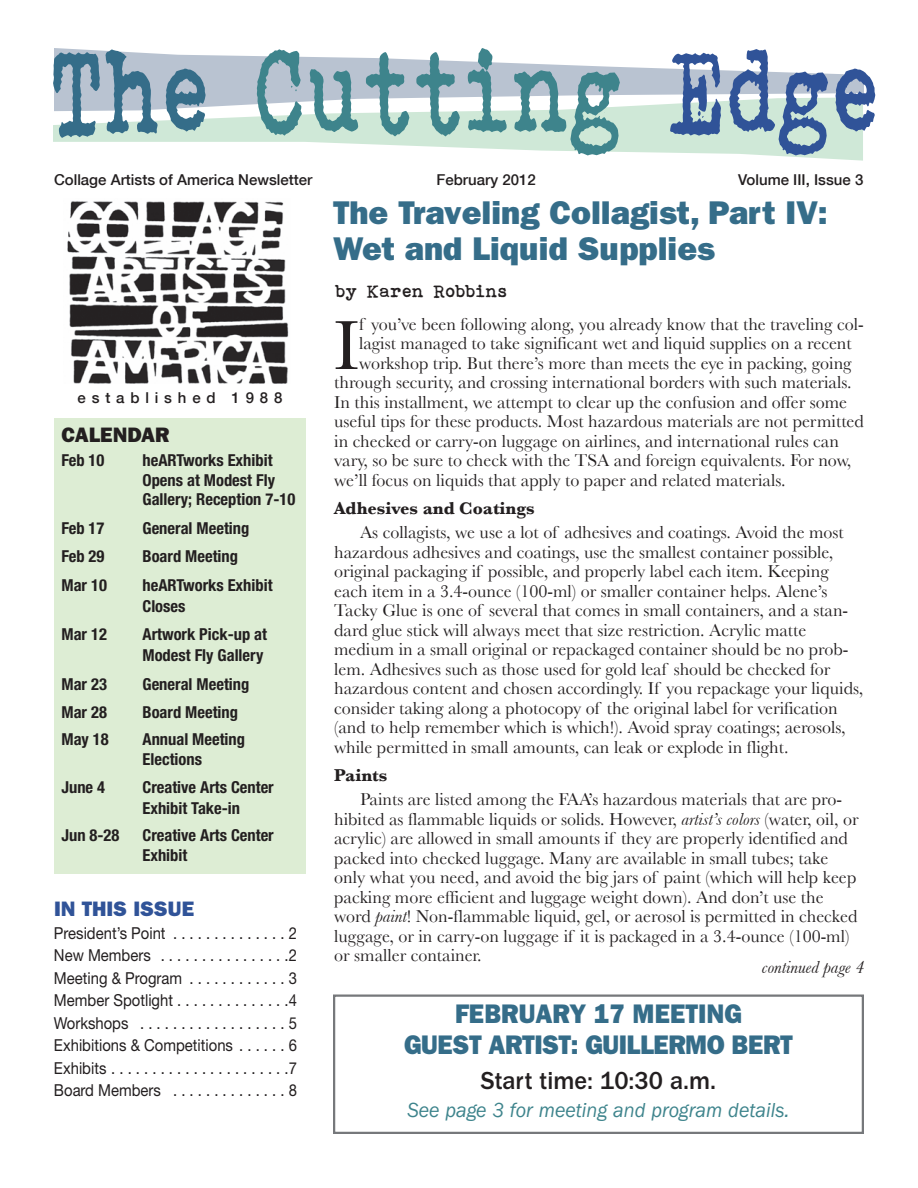
<style>
.page{position:relative;width:918px;height:1188px;background:#fff}
.page>*{position:absolute;margin:0;border:0;box-sizing:border-box;transform-origin:0 0}
.t1{font:120px "Bohemian Type Writer";color:#3e848c;scale:.73 1}
.t2{font:72.15px "Baskerville";color:#231f20}
.t3{font:33px/36px "ITC Franklin Gothic Std Hvy";color:#356d89}
.t4{font:27px/31.5px "ITC Franklin Gothic Std Hvy";letter-spacing:-.02em;color:#356d89;text-align:center;scale:.95 1}
.t5{font:500 25.5px "ITC Franklin Gothic Std";color:#231f20;scale:.95 1}
.t6{font:italic 21px "ITC Franklin Gothic Std";color:#3e848c;scale:.95 1}
.t7{font:21px "ITC Franklin Gothic Std Hvy";color:#305398}
.t8{font:21px "ITC Franklin Gothic Std Hvy";color:#231f20}
.t9{font:18px/19.5px "Baskerville";color:#231f20}
.t10{font:700 18px "Baskerville";color:#231f20}
.t11{font:italic 18px "Baskerville";color:#231f20}
.t12{font:18px "Bohemian Type Writer";color:#231f20}
.t13{font:700 condensed 16.5px/19.5px "Helvetica Neue LT Std";color:#231f20}
.t14{font:16.5px/22.5px "Helvetica Neue LT Std";color:#231f20;text-align:justify;scale:.9 1}
.t15{font:500 15px "Helvetica Neue";color:#231f20}
.t16{font:500 15px "Helvetica Neue";letter-spacing:.39em;color:#231f20}
.s1{color:#356d89}
.s2{color:#305398}
.s3{font-style:italic}
</style>
<div class="page">
<img style="left:67px;top:201px;width:222px;height:183px">
<div style="left:54px;top:418px;width:252px;height:456px;background:#ddedd4"></div>
<svg style="left:54px;top:48px;width:810px;height:49px;fill:#b9c3d1"></svg>
<svg style="left:53px;top:97px;width:810px;height:64px;fill:#cfe8d7"></svg>
<div style="left:333px;top:994px;width:531px;height:140px;border:2px solid #76787b"></div>
<h1 class="t1" style="left:53px;top:22px;width:1139px"><span class="s1">The</span> Cutting <span class="s2">Edge</span></h1>
<p class="t15" style="left:54px;top:171px;width:260px">Collage Artists of America Newsletter</p>
<p class="t15" style="left:436px;top:171px;width:101px">February 2012</p>
<p class="t15" style="left:738px;top:171px;width:127px">Volume III, Issue 3</p>
<h3 class="t3" style="left:333px;top:197px;width:496px">The Traveling Collagist, Part IV:<br>Wet and Liquid Supplies</h3>
<p class="t16" style="left:78px;top:388px;width:206px">established 1988</p>
<p class="t8" style="left:62px;top:428px;width:109px">CALENDAR</p>
<p class="t13" style="left:62px;top:452px;width:44px">Feb 10</p>
<p class="t13" style="left:142px;top:452px;width:154px">heARTworks Exhibit<br>Opens at Modest Fly<br>Gallery; Reception 7-10</p>
<p class="t13" style="left:62px;top:519px;width:44px">Feb 17</p>
<p class="t13" style="left:142px;top:519px;width:108px">General Meeting</p>
<p class="t13" style="left:62px;top:548px;width:44px">Feb 29</p>
<p class="t13" style="left:142px;top:548px;width:97px">Board Meeting</p>
<p class="t13" style="left:62px;top:576px;width:47px">Mar 10</p>
<p class="t13" style="left:142px;top:576px;width:132px;line-height:21px">heARTworks Exhibit<br>Closes</p>
<p class="t13" style="left:62px;top:626px;width:47px">Mar 12</p>
<p class="t13" style="left:142px;top:625px;width:126px;line-height:21px">Artwork Pick-up at<br>Modest Fly Gallery</p>
<p class="t13" style="left:62px;top:675px;width:47px">Mar 23</p>
<p class="t13" style="left:142px;top:675px;width:108px">General Meeting</p>
<p class="t13" style="left:62px;top:704px;width:47px">Mar 28</p>
<p class="t13" style="left:142px;top:704px;width:97px">Board Meeting</p>
<p class="t13" style="left:62px;top:731px;width:49px">May 18</p>
<p class="t13" style="left:142px;top:731px;width:104px">Annual Meeting<br>Elections</p>
<p class="t13" style="left:62px;top:779px;width:45px">June 4</p>
<p class="t13" style="left:142px;top:778px;width:133px;line-height:21px">Creative Arts Center<br>Exhibit Take-in</p>
<p class="t13" style="left:62px;top:827px;width:59px">Jun 8-28</p>
<p class="t13" style="left:142px;top:827px;width:133px">Creative Arts Center<br>Exhibit</p>
<p class="t7" style="left:54px;top:902px;width:142px">IN THIS ISSUE</p>
<p class="t14" style="left:54px;top:923px;width:271px">President’s Point . . . . . . . . . . . . . . 2<br>New Members . . . . . . . . . . . . . . . .2<br>Meeting &amp; Program . . . . . . . . . . . . 3<br>Member Spotlight . . . . . . . . . . . . . .4<br>Workshops . . . . . . . . . . . . . . . . . . 5<br>Exhibitions &amp; Competitions . . . . . . 6<br>Exhibits . . . . . . . . . . . . . . . . . . . . . .7<br>Board Members . . . . . . . . . . . . . . 8</p>
<p class="t12" style="left:336px;top:281px;width:174px">by Karen Robbins</p>
<h2 class="t2" style="left:334px;top:304px;width:27px">I</h2>
<p class="t9" style="left:359px;top:314px;width:506px">f you’ve been following along, you already know that the traveling col-</p>
<p class="t9" style="left:359px;top:334px;width:494px">lagist managed to take significant wet and liquid supplies on a recent</p>
<p class="t9" style="left:359px;top:353px;width:494px">workshop trip. But there’s more than meets the eye in packing, going</p>
<p class="t9" style="left:334px;top:373px;width:519px">through security, and crossing international borders with such materials.</p>
<p class="t9" style="left:334px;top:392px;width:514px">In this installment, we attempt to clear up the confusion and offer some</p>
<p class="t9" style="left:334px;top:412px;width:531px">useful tips for these products. Most hazardous materials are not permitted</p>
<p class="t9" style="left:334px;top:431px;width:506px">in checked or carry-on luggage on airlines, and international rules can</p>
<p class="t9" style="left:334px;top:451px;width:519px">vary, so be sure to check with the TSA and foreign equivalents. For now,</p>
<p class="t9" style="left:334px;top:470px;width:453px">we’ll focus on liquids that apply to paper and related materials.</p>
<p class="t10" style="left:334px;top:498px;width:202px">Adhesives and Coatings</p>
<p class="t9" style="left:334px;top:523px;width:531px;text-indent:26px">As collagists, we use a lot of adhesives and coatings. Avoid the most hazardous adhesives and coatings, use the smallest container possible, original packaging if possible, and properly label each item. Keeping each item in a 3.4-ounce (100-ml) or smaller container helps. Alene’s Tacky Glue is one of several that comes in small containers, and a stan&shy;dard glue stick will always meet that size restriction. Acrylic matte medium in a small original or repackaged container should be no prob&shy;lem. Adhesives such as those used for gold leaf should be checked for hazardous content and chosen accordingly. If you repackage your liquids, consider taking along a photocopy of the original label for verification (and to help remember which is which!). Avoid spray coatings; aerosols, while permitted in small amounts, can leak or explode in flight.</p>
<p class="t10" style="left:334px;top:765px;width:55px">Paints</p>
<p class="t9" style="left:334px;top:790px;width:526px;text-indent:26px">Paints are listed among the FAA’s hazardous materials that are pro&shy;hibited as flammable liquids or solids. However, <span class="s3">artist’s colors</span> (water, oil, or acrylic) are allowed in small amounts if they are properly identified and packed into checked luggage. Many are available in small tubes; take only what you need, and avoid the big jars of paint (which will help keep packing more efficient and luggage weight down). And don’t use the word <span class="s3">paint</span>! Non-flammable liquid, gel, or aerosol is permitted in checked luggage, or in carry-on luggage if it is packaged in a 3.4-ounce (100-ml) or smaller container.</p>
<p class="t11" style="left:762px;top:957px;width:104px">continued page 4</p>
<h3 class="t4" style="left:404px;top:1000px;width:411px">FEBRUARY 17 MEETING<br>GUEST ARTIST: GUILLERMO BERT</h3>
<h3 class="t5" style="left:481px;top:1072px;width:249px">Start time: 10:30 a.m.</h3>
<p class="t6" style="left:407px;top:1103px;width:404px">See page 3 for meeting and program details.</p>
</div>
